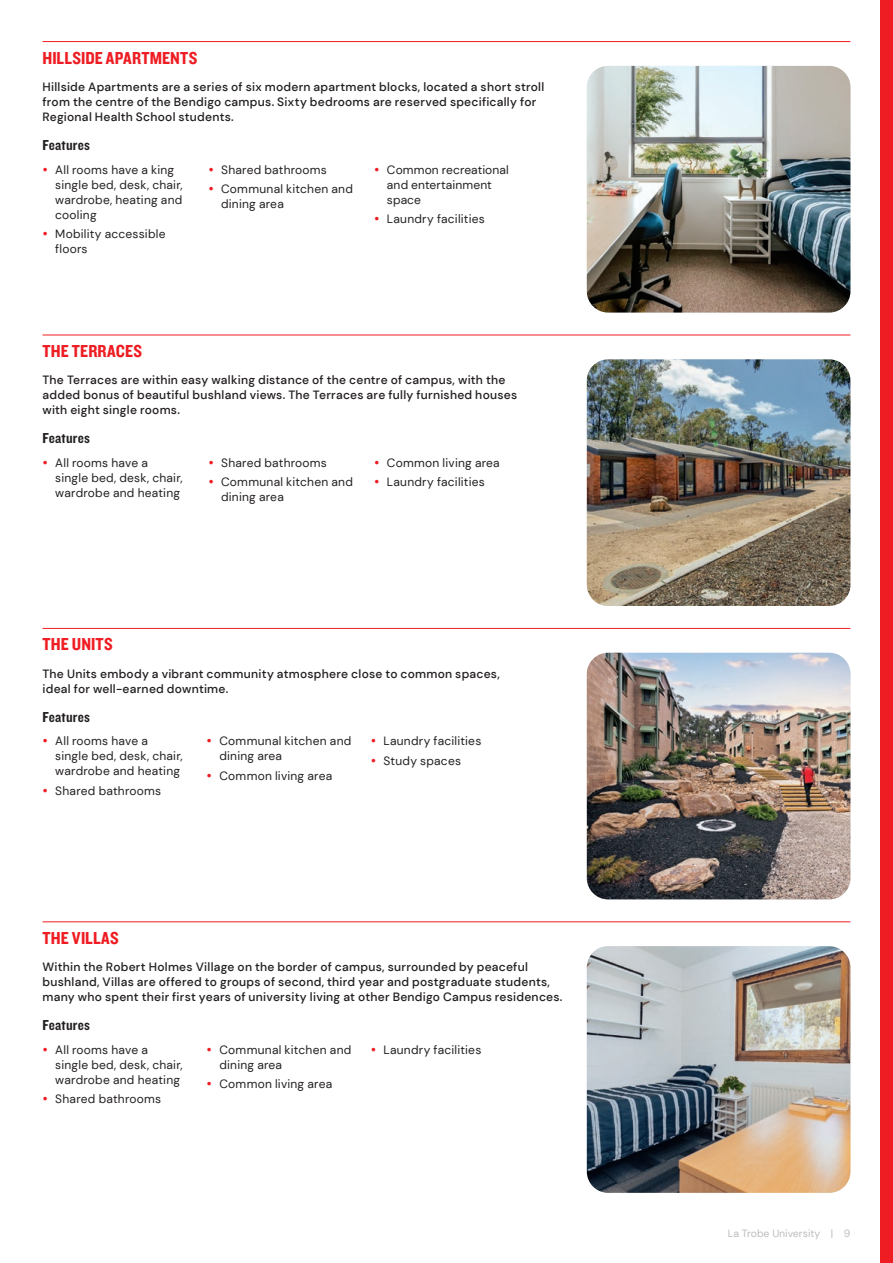
<style>
.page{position:relative;width:893px;height:1263px;background:#fff}
.page>*{position:absolute;margin:0;border:0;box-sizing:border-box;transform-origin:0 0}
.Accommodation_header{font:18px "Knockout 50 Welterweight";letter-spacing:.01em;color:#ee1d23}
.Generic___Heading_3{font:15px "Knockout 50 Welterweight";letter-spacing:.015em;color:#231f20}
.Generic___Body{font:500 12px/15px "DM Sans";letter-spacing:.02em;color:#231f20}
.t1{font:12px/15px "DM Sans";letter-spacing:.02em;color:#231f20}
.t2{font:10.5px "DM Sans";color:#bcbdc0}
</style>
<div class="page">
<div style="left:880px;top:0;width:13px;height:1263px;background:#ee1d23"></div>
<hr style="left:43px;top:628px;width:807px;height:1px;background:#ee1d23">
<hr style="left:43px;top:921px;width:807px;height:1px;background:#ee1d23">
<hr style="left:43px;top:41px;width:807px;height:1px;background:#ee1d23">
<hr style="left:43px;top:335px;width:807px;height:1px;background:#ee1d23">
<img style="left:587px;top:653px;width:263px;height:246px">
<img style="left:587px;top:946px;width:263px;height:247px">
<img style="left:587px;top:66px;width:263px;height:247px">
<img style="left:587px;top:359px;width:263px;height:247px">
<p class="Accommodation_header" style="left:43px;top:46px;width:156px">HILLSIDE APARTMENTS</p>
<p class="Generic___Body" style="left:43px;top:79px;width:503px">Hillside Apartments are a series of six modern apartment blocks, located a short stroll from the centre of the Bendigo campus. Sixty bedrooms are reserved specifically for<br>Regional Health School students.</p>
<p class="Generic___Heading_3" style="left:43px;top:135px;width:49px">Features</p>
<p class="t1" style="left:55px;top:162px;width:129px">All rooms have a king single bed, desk, chair, wardrobe, heating and cooling</p>
<p class="t1" style="left:55px;top:226px;width:112px">Mobility accessible floors</p>
<p class="t1" style="left:221px;top:162px;width:107px">Shared bathrooms</p>
<p class="t1" style="left:221px;top:181px;width:133px">Communal kitchen and dining area</p>
<p class="t1" style="left:387px;top:162px;width:123px">Common recreational and entertainment space</p>
<p class="t1" style="left:387px;top:211px;width:99px">Laundry facilities</p>
<p class="Accommodation_header" style="left:43px;top:339px;width:101px">THE TERRACES</p>
<p class="Generic___Body" style="left:43px;top:372px;width:476px">The Terraces are within easy walking distance of the centre of campus, with the added bonus of beautiful bushland views. The Terraces are fully furnished houses with eight single rooms.</p>
<p class="Generic___Heading_3" style="left:43px;top:429px;width:49px">Features</p>
<p class="t1" style="left:55px;top:455px;width:129px">All rooms have a single bed, desk, chair, wardrobe and heating</p>
<p class="t1" style="left:221px;top:455px;width:107px">Shared bathrooms</p>
<p class="t1" style="left:387px;top:455px;width:114px">Common living area</p>
<p class="t1" style="left:387px;top:474px;width:99px">Laundry facilities</p>
<p class="t1" style="left:221px;top:474px;width:133px">Communal kitchen and dining area</p>
<p class="Accommodation_header" style="left:43px;top:632px;width:72px">THE UNITS</p>
<p class="Generic___Body" style="left:43px;top:666px;width:459px">The Units embody a vibrant community atmosphere close to common spaces, ideal for well-earned downtime.</p>
<p class="Generic___Heading_3" style="left:43px;top:707px;width:49px">Features</p>
<p class="t1" style="left:55px;top:734px;width:129px">All rooms have a single bed, desk, chair, wardrobe and heating</p>
<p class="t1" style="left:55px;top:783px;width:107px">Shared bathrooms</p>
<p class="t1" style="left:219px;top:734px;width:133px">Communal kitchen and dining area</p>
<p class="t1" style="left:219px;top:768px;width:114px">Common living area</p>
<p class="t1" style="left:384px;top:734px;width:99px">Laundry facilities</p>
<p class="t1" style="left:384px;top:753px;width:79px">Study spaces</p>
<p class="Accommodation_header" style="left:43px;top:926px;width:78px">THE VILLAS</p>
<p class="Generic___Body" style="left:43px;top:959px;width:521px">Within the Robert Holmes Village on the border of campus, surrounded by peaceful bushland, Villas are offered to groups of second, third year and postgraduate students, many who spent their first years of university living at other Bendigo Campus residences.</p>
<p class="Generic___Heading_3" style="left:43px;top:1015px;width:49px">Features</p>
<p class="t1" style="left:55px;top:1042px;width:129px">All rooms have a single bed, desk, chair, wardrobe and heating</p>
<p class="t1" style="left:55px;top:1091px;width:107px">Shared bathrooms</p>
<p class="t1" style="left:219px;top:1042px;width:133px">Communal kitchen and dining area</p>
<p class="t1" style="left:219px;top:1076px;width:114px">Common living area</p>
<p class="t1" style="left:384px;top:1042px;width:99px">Laundry facilities</p>
<p class="t2" style="left:728px;top:1227px;width:124px">La Trobe University | 9</p>
</div>
